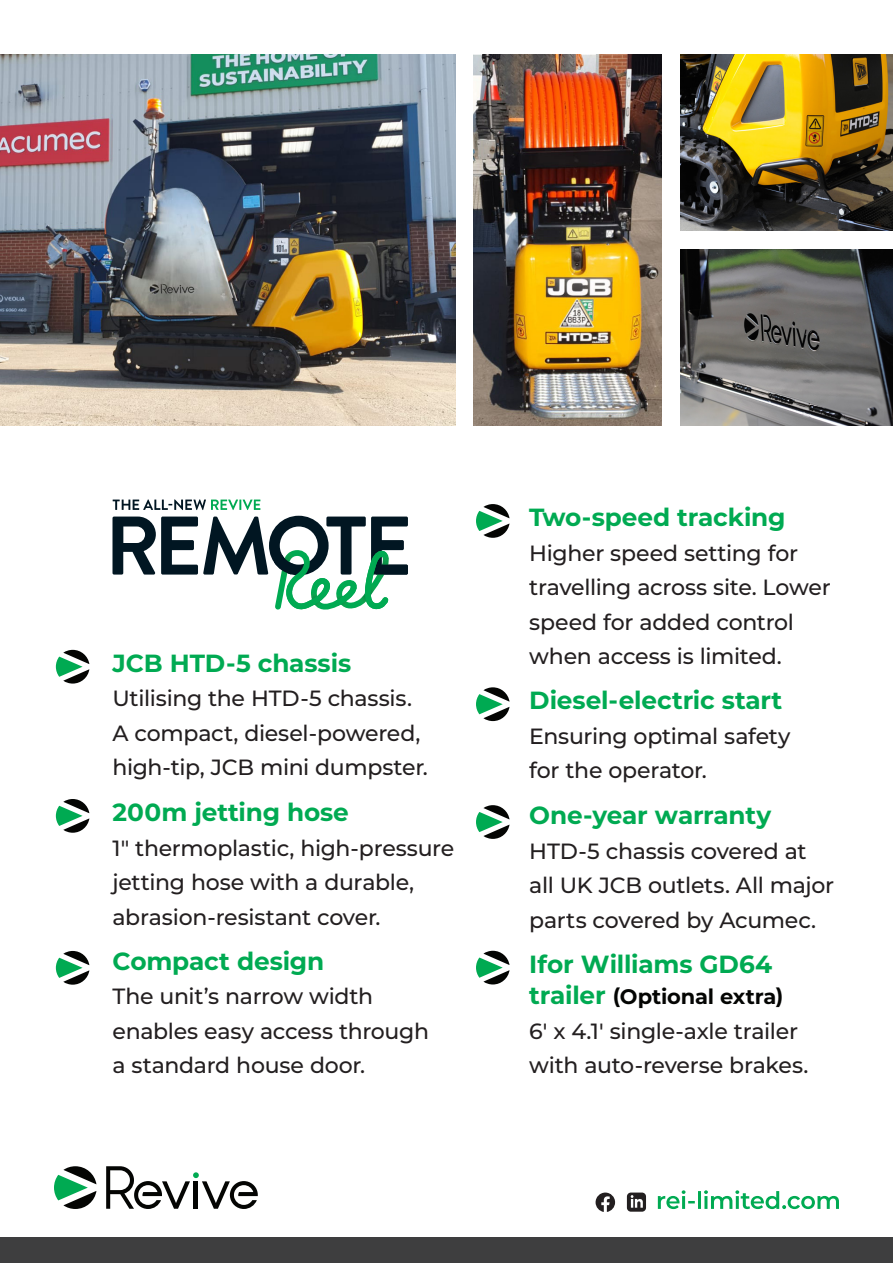
<style>
.page{position:relative;width:893px;height:1263px;background:#fff}
.page>*{position:absolute;margin:0;border:0;box-sizing:border-box;transform-origin:0 0}
.t1{font:700 24.75px "Montserrat";letter-spacing:-.005em;color:#00aa52}
.t2{font:500 22.05px/34.5px "Montserrat";letter-spacing:-.015em;color:#231f20}
.t3{font:700 21px "Montserrat";letter-spacing:-.01em;color:#040503}
.s1{font-size:24.75px;color:#00aa52}
</style>
<div class="page">
<img style="left:0;top:54px;width:455px;height:371px">
<img style="left:474px;top:54px;width:187px;height:371px">
<img style="left:680px;top:54px;width:213px;height:176px">
<img style="left:680px;top:249px;width:213px;height:176px">
<svg style="left:476px;top:504px;width:33px;height:34px"></svg>
<svg style="left:56px;top:650px;width:33px;height:33px"></svg>
<svg style="left:476px;top:687px;width:33px;height:34px"></svg>
<svg style="left:56px;top:799px;width:33px;height:34px"></svg>
<svg style="left:476px;top:805px;width:33px;height:34px"></svg>
<svg style="left:56px;top:951px;width:33px;height:34px"></svg>
<svg style="left:476px;top:951px;width:33px;height:33px"></svg>
<svg style="left:112px;top:516px;width:296px;height:94px"></svg>
<svg style="left:113px;top:499px;width:147px;height:11px"></svg>
<svg style="left:658px;top:1190px;width:181px;height:19px"></svg>
<svg style="left:596px;top:1192px;width:19px;height:20px"></svg>
<svg style="left:627px;top:1192px;width:19px;height:20px"></svg>
<svg style="left:54px;top:1166px;width:42px;height:43px"></svg>
<svg style="left:106px;top:1166px;width:152px;height:43px"></svg>
<div style="left:0;top:1237px;width:893px;height:26px;background:#3e3e3f"></div>
<p class="t1" style="left:112px;top:645px;width:240px">JCB HTD-5 chassis</p>
<p class="t2" style="left:112px;top:680px;width:317px">Utilising the HTD-5 chassis.<br>A compact, diesel-powered, high-tip, JCB mini dumpster.</p>
<p class="t1" style="left:112px;top:794px;width:238px">200m jetting hose</p>
<p class="t2" style="left:112px;top:830px;width:343px">1" thermoplastic, high-pressure jetting hose with a durable, abrasion-resistant cover.</p>
<p class="t1" style="left:112px;top:943px;width:213px">Compact design</p>
<p class="t2" style="left:112px;top:978px;width:262px">The unit’s narrow width</p>
<p class="t2" style="left:112px;top:1013px;width:318px">enables easy access through</p>
<p class="t2" style="left:112px;top:1047px;width:254px">a standard house door.</p>
<p class="t1" style="left:529px;top:500px;width:258px">Two-speed tracking</p>
<p class="t2" style="left:529px;top:535px;width:270px">Higher speed setting for</p>
<p class="t2" style="left:529px;top:569px;width:303px">travelling across site. Lower speed for added control when access is limited.</p>
<p class="t1" style="left:529px;top:683px;width:255px">Diesel-electric start</p>
<p class="t2" style="left:529px;top:718px;width:263px">Ensuring optimal safety for the operator.</p>
<p class="t1" style="left:529px;top:797px;width:243px">One-year warranty</p>
<p class="t2" style="left:529px;top:833px;width:279px">HTD-5 chassis covered at</p>
<p class="t2" style="left:529px;top:867px;width:306px">all UK JCB outlets. All major parts covered by Acumec.</p>
<p class="t1" style="left:529px;top:946px;width:245px">Ifor Williams GD64</p>
<p class="t3" style="left:529px;top:982px;width:256px"><span class="s1">trailer</span> (Optional extra)</p>
<p class="t2" style="left:529px;top:1013px;width:281px">6' x 4.1' single-axle trailer with auto-reverse brakes.</p>
</div>
